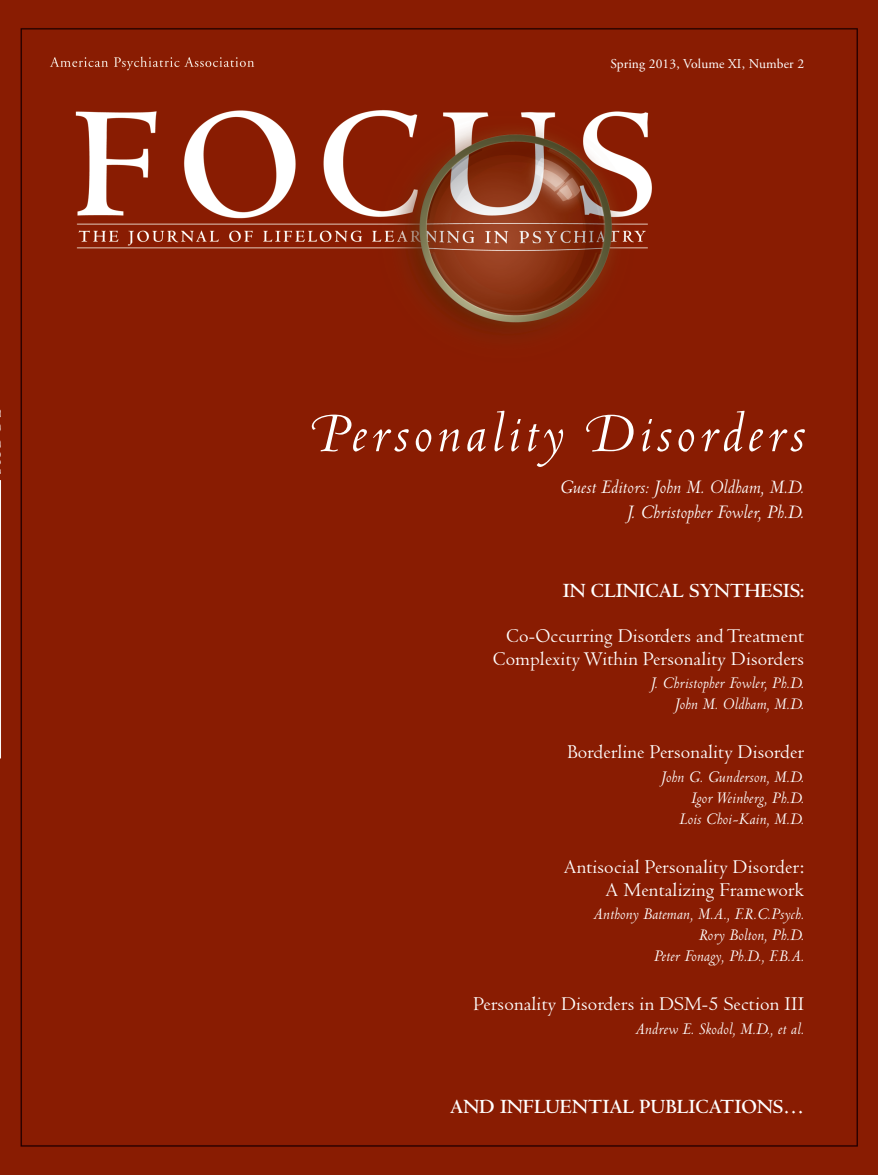
<style>
.page{position:relative;width:878px;height:1175px;background:#fff}
.page>*{position:absolute;margin:0;border:0;box-sizing:border-box;transform-origin:0 0}
.t1{font:60px "Centaur MT Swash Capitals";letter-spacing:.08em;color:#fff}
.t2{font:700 21px "Centaur MT Std";color:#fff}
.t3{font:20.25px/22.5px "Centaur MT Std";letter-spacing:.01em;color:#fff;text-align:right}
.t4{font:italic 20.25px/24.3px "Centaur MT Std";letter-spacing:.01em;color:#fff;text-align:right}
.t5{font:italic 17.25px/20.7px "Centaur MT Std";letter-spacing:.015em;color:#fff;text-align:right}
.t6{font:13.5px "Adobe Garamond Pro";letter-spacing:.01em;color:#fff}
</style>
<div class="page">
<div style="left:0;top:0;width:878px;height:1174px;background:#891c02"></div>
<hr style="left:0;top:480px;width:1px;height:278px;background:#fff">
<p class="t6" style="left:610px;top:55px;width:195px">Spring 2013, Volume XI, Number 2</p>
<h1 class="t1" style="left:317px;top:392px;width:488px">Personality Disorders</h1>
<p class="t4" style="left:559px;top:474px;width:246px">Guest Editors: John M. Oldham, M.D.<br>J. Christopher Fowler, Ph.D.</p>
<p class="t2" style="left:562px;top:579px;width:243px">IN CLINICAL SYNTHESIS:</p>
<p class="t3" style="left:493px;top:625px;width:312px">Co-Occurring Disorders and Treatment<br>Complexity Within Personality Disorders</p>
<p class="t5" style="left:651px;top:672px;width:155px">J. Christopher Fowler, Ph.D.<br>John M. Oldham, M.D.</p>
<p class="t3" style="left:567px;top:741px;width:238px">Borderline Personality Disorder</p>
<p class="t5" style="left:661px;top:766px;width:144px">John G. Gunderson, M.D.<br>Igor Weinberg, Ph.D.<br>Lois Choi-Kain, M.D.</p>
<p class="t3" style="left:564px;top:856px;width:242px">Antisocial Personality Disorder:<br>A Mentalizing Framework</p>
<p class="t5" style="left:593px;top:903px;width:212px">Anthony Bateman, M.A., F.R.C.Psych.<br>Rory Bolton, Ph.D.<br>Peter Fonagy, Ph.D., F.B.A.</p>
<p class="t3" style="left:473px;top:993px;width:332px">Personality Disorders in DSM-5 Section III</p>
<p class="t5" style="left:635px;top:1017px;width:170px">Andrew E. Skodol, M.D., et al.</p>
<p class="t2" style="left:450px;top:1095px;width:355px">AND INFLUENTIAL PUBLICATIONS…</p>
</div>
